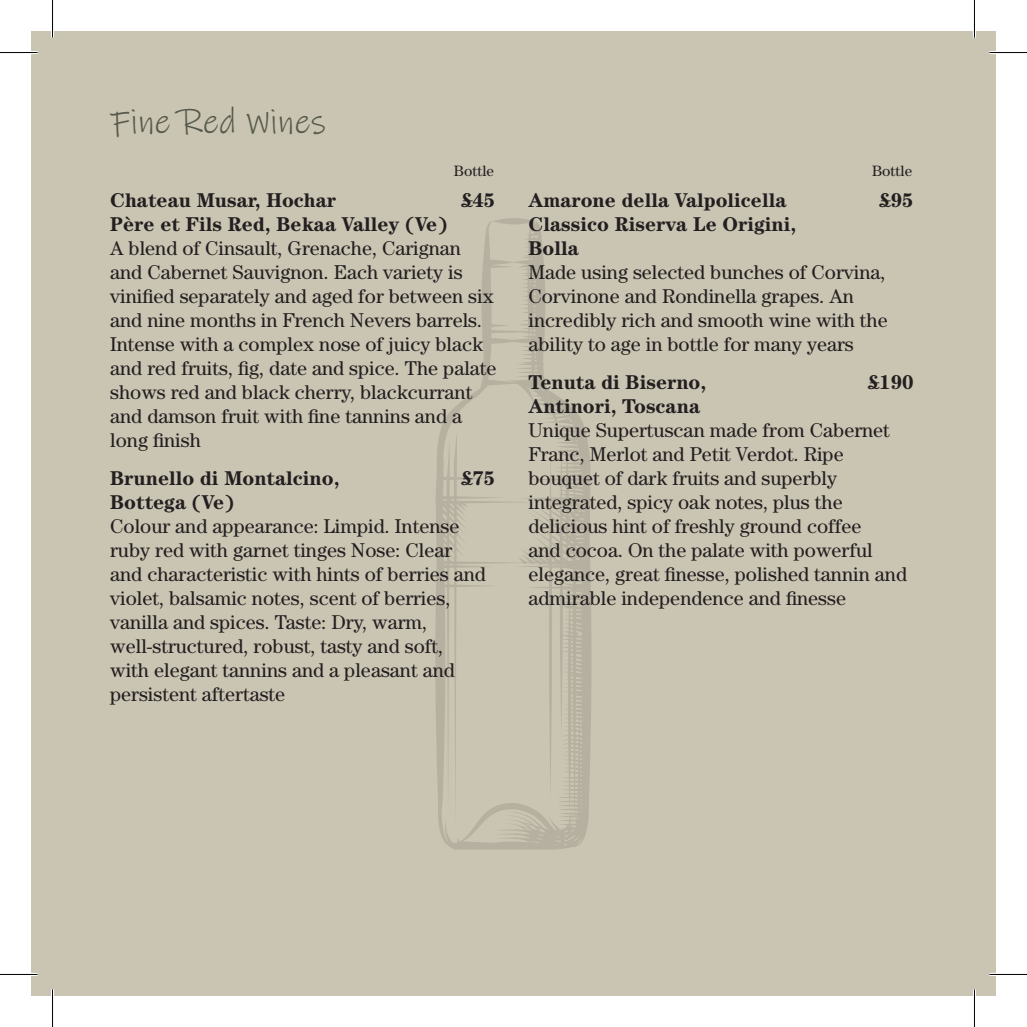
<style>
.page{position:relative;width:1027px;height:1027px;background:#fff}
.page>*{position:absolute;margin:0;border:0;box-sizing:border-box;transform-origin:0 0}
.t1{font:35px "Ink Free";color:#565a4b}
.t2{font:20px/24px "Century Std";color:#231f20}
.t3{font:700 20px "Century Std";color:#231f20}
.t4{font:15px "Century Std";color:#231f20}
.s1{font-weight:700}
</style>
<div class="page">
<div style="left:31px;top:31px;width:964px;height:964px;background:#cac4b2"></div>
<svg style="left:435px;top:218px;width:156px;height:631px"></svg>
<hr style="left:0;top:51px;width:38px;height:3px;background:#fff">
<hr style="left:989px;top:51px;width:37px;height:3px;background:#fff">
<hr style="left:0;top:972px;width:38px;height:3px;background:#fff">
<hr style="left:989px;top:972px;width:37px;height:3px;background:#fff">
<hr style="left:51px;top:0;width:3px;height:38px;background:#fff">
<hr style="left:51px;top:989px;width:3px;height:37px;background:#fff">
<hr style="left:972px;top:0;width:3px;height:38px;background:#fff">
<hr style="left:972px;top:989px;width:3px;height:37px;background:#fff">
<hr style="left:0;top:52px;width:38px;height:1px;background:#000">
<hr style="left:989px;top:52px;width:37px;height:1px;background:#000">
<hr style="left:0;top:973px;width:38px;height:1px;background:#000">
<hr style="left:989px;top:973px;width:37px;height:1px;background:#000">
<hr style="left:52px;top:0;width:1px;height:38px;background:#000">
<hr style="left:52px;top:989px;width:1px;height:37px;background:#000">
<hr style="left:973px;top:0;width:1px;height:38px;background:#000">
<hr style="left:973px;top:989px;width:1px;height:37px;background:#000">
<p class="t1" style="left:110px;top:101px;width:217px">Fine Red Wines</p>
<p class="t4" style="left:454px;top:162px;width:42px">Bottle</p>
<p class="t4" style="left:872px;top:162px;width:42px">Bottle</p>
<p class="t3" style="left:110px;top:188px;width:227px">Chateau Musar, Hochar</p>
<p class="t3" style="left:461px;top:188px;width:36px">£45</p>
<p class="t2" style="left:110px;top:211px;width:388px"><span class="s1">Père et Fils Red, Bekaa Valley (Ve)<br></span>A blend of Cinsault, Grenache, Carignan and Cabernet Sauvignon. Each variety is vinified separately and aged for between six and nine months in French Nevers barrels.<br>Intense with a complex nose of juicy black and red fruits, fig, date and spice. The palate shows red and black cherry, blackcurrant and damson fruit with fine tannins and a long finish</p>
<p class="t3" style="left:110px;top:466px;width:231px">Brunello di Montalcino,</p>
<p class="t3" style="left:461px;top:466px;width:36px">£75</p>
<p class="t2" style="left:110px;top:489px;width:377px"><span class="s1">Bottega (Ve)<br></span>Colour and appearance: Limpid. Intense ruby red with garnet tinges Nose: Clear and characteristic with hints of berries and violet, balsamic notes, scent of berries, vanilla and spices. Taste: Dry, warm, well-structured, robust, tasty and soft, with elegant tannins and a pleasant and persistent aftertaste</p>
<p class="t3" style="left:528px;top:188px;width:259px">Amarone della Valpolicella</p>
<p class="t3" style="left:879px;top:188px;width:36px">£95</p>
<p class="t2" style="left:528px;top:211px;width:360px"><span class="s1">Classico Riserva Le Origini,<br>Bolla<br></span>Made using selected bunches of Corvina,<br>Corvinone and Rondinella grapes. An incredibly rich and smooth wine with the ability to age in bottle for many years</p>
<p class="t3" style="left:528px;top:370px;width:179px">Tenuta di Biserno,</p>
<p class="t3" style="left:867px;top:370px;width:47px">£190</p>
<p class="t2" style="left:528px;top:393px;width:380px"><span class="s1">Antinori, Toscana<br></span>Unique Supertuscan made from Cabernet Franc, Merlot and Petit Verdot. Ripe bouquet of dark fruits and superbly integrated, spicy oak notes, plus the delicious hint of freshly ground coffee<br>and cocoa. On the palate with powerful elegance, great finesse, polished tannin and admirable independence and finesse</p>
</div>
